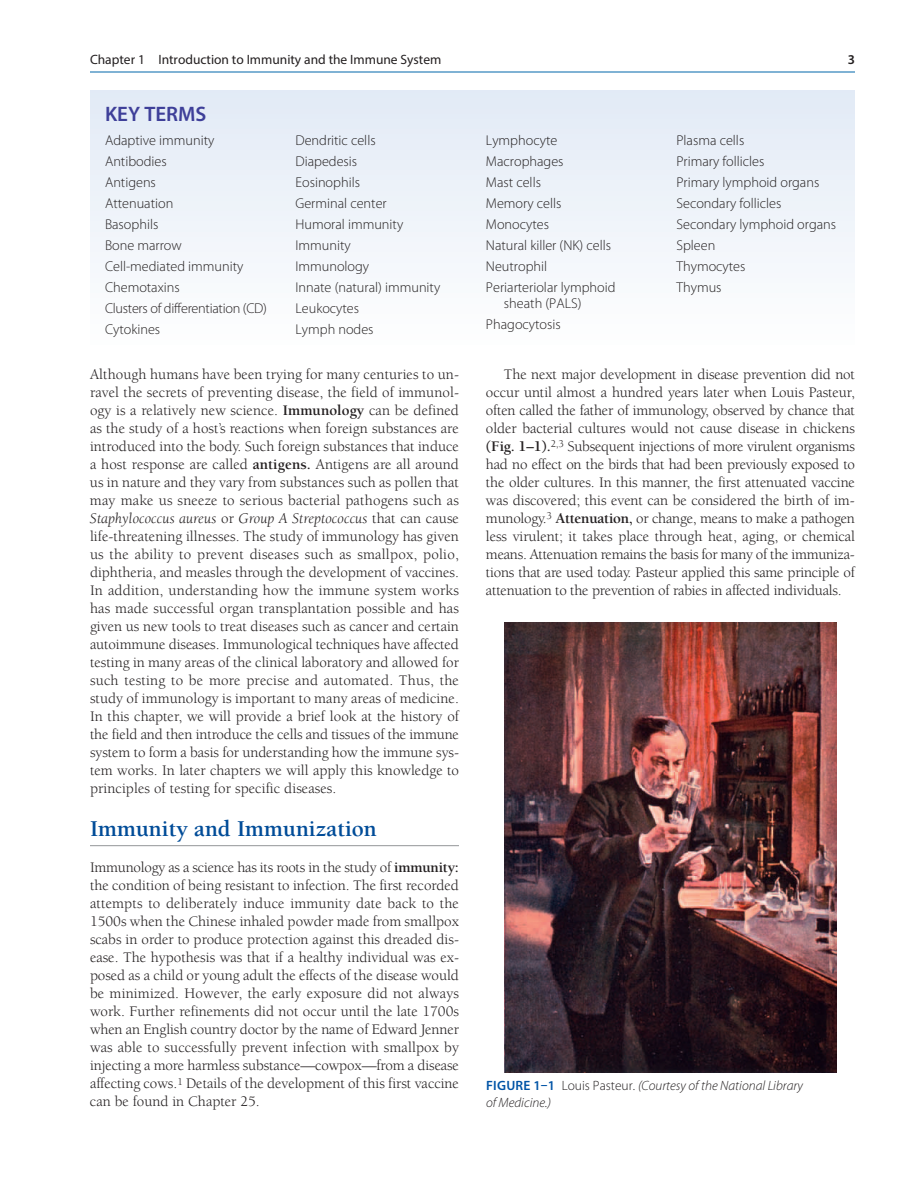
<style>
.page{position:relative;width:918px;height:1188px;background:#fff}
.page>*{position:absolute;margin:0;border:0;box-sizing:border-box;transform-origin:0 0}
.t1{font:700 23.25px "Berkeley";color:#014c98}
.t2{font:600 21px "Myriad Pro";color:#3e3f99}
.t3{font:15px/18px "Berkeley";color:#231f20;text-align:justify}
.t4{font:300 14.25px/21px "Myriad Pro";color:#231f20}
.t5{font:italic 300 13.5px/16.5px "Myriad Pro";color:#231f20}
.t6{font:13.5px "Myriad Pro";color:#231f20}
.t7{font:600 13.5px "Myriad Pro";color:#231f20}
.s1{font-weight:700}
.s2{font-style:italic}
.s3{font-weight:600;font-style:normal;color:#0154a6}
.s4{font-style:normal}
</style>
<div class="page">
<hr style="left:90px;top:845px;width:369px;height:1px;background:#939598">
<hr style="left:90px;top:72px;width:765px;height:1px;background:#0067aa">
<div style="left:90px;top:90px;width:765px;height:259px;background:linear-gradient(to right,#f0f4fa,#f0f4fa)"></div>
<img style="left:504px;top:622px;width:333px;height:450px">
<p class="t6" style="left:90px;top:51px;width:353px">Chapter 1 Introduction to Immunity and the Immune System</p>
<p class="t7" style="left:848px;top:51px;width:9px">3</p>
<p class="t2" style="left:105px;top:100px;width:103px">KEY TERMS</p>
<p class="t4" style="left:105px;top:131px;width:163px">Adaptive immunity<br>Antibodies<br>Antigens<br>Attenuation<br>Basophils<br>Bone marrow<br>Cell-mediated immunity<br>Chemotaxins<br>Clusters of differentiation (CD)<br>Cytokines</p>
<p class="t4" style="left:295px;top:131px;width:146px">Dendritic cells<br>Diapedesis<br>Eosinophils<br>Germinal center<br>Humoral immunity<br>Immunity<br>Immunology<br>Innate (natural) immunity<br>Leukocytes<br>Lymph nodes</p>
<p class="t4" style="left:486px;top:131px;width:131px">Lymphocyte<br>Macrophages<br>Mast cells<br>Memory cells<br>Monocytes<br>Natural killer (NK) cells<br>Neutrophil<br>Periarteriolar lymphoid</p>
<p class="t4" style="left:676px;top:131px;width:161px">Plasma cells<br>Primary follicles<br>Primary lymphoid organs<br>Secondary follicles<br>Secondary lymphoid organs<br>Spleen<br>Thymocytes<br>Thymus</p>
<p class="t4" style="left:486px;top:294px;width:97px;text-indent:18px">sheath (PALS)<br>Phagocytosis</p>
<p class="t3" style="left:90px;top:366px;width:371px">Although humans have been trying for many centuries to un&shy;ravel the secrets of preventing disease, the field of immunol&shy;ogy is a relatively new science. <span class="s1">Immunology</span> can be defined as the study of a host’s reactions when foreign substances are introduced into the body. Such foreign substances that induce a host response are called <span class="s1">antigens.</span> Antigens are all around us in nature and they vary from substances such as pollen that may make us sneeze to serious bacterial pathogens such as <span class="s2">Staphylococcus aureus</span> or <span class="s2">Group A Streptococcus</span> that can cause life-threatening illnesses. The study of immunology has given us the ability to prevent diseases such as smallpox, polio, diphtheria, and measles through the development of vaccines.<br>In addition, understanding how the immune system works has made successful organ transplantation possible and has given us new tools to treat diseases such as cancer and certain autoimmune diseases. Immunological techniques have affected testing in many areas of the clinical laboratory and allowed for such testing to be more precise and automated. Thus, the study of immunology is important to many areas of medicine.<br>In this chapter, we will provide a brief look at the history of the field and then introduce the cells and tissues of the immune system to form a basis for understanding how the immune sys&shy;tem works. In later chapters we will apply this knowledge to principles of testing for specific diseases.</p>
<p class="t1" style="left:90px;top:820px;width:288px">Immunity and Immunization</p>
<p class="t3" style="left:90px;top:860px;width:371px">Immunology as a science has its roots in the study of <span class="s1">immunity: </span>the condition of being resistant to infection. The first recorded attempts to deliberately induce immunity date back to the 1500s when the Chinese inhaled powder made from smallpox scabs in order to produce protection against this dreaded dis&shy;ease. The hypothesis was that if a healthy individual was ex&shy;posed as a child or young adult the effects of the disease would be minimized. However, the early exposure did not always work. Further refinements did not occur until the late 1700s when an English country doctor by the name of Edward Jenner was able to successfully prevent infection with smallpox by injecting a more harmless substance—cowpox—from a disease affecting cows.<sup>1</sup> Details of the development of this first vaccine can be found in Chapter 25.</p>
<p class="t3" style="left:486px;top:366px;width:371px;text-indent:18px">The next major development in disease prevention did not occur until almost a hundred years later when Louis Pasteur, often called the father of immunology, observed by chance that older bacterial cultures would not cause disease in chickens <span class="s1">(Fig. 1–1).</span><sup>2,3</sup> Subsequent injections of more virulent organisms had no effect on the birds that had been previously exposed to the older cultures. In this manner, the first attenuated vaccine was discovered; this event can be considered the birth of im&shy;munology.<sup>3</sup> <span class="s1">Attenuation,</span> or change, means to make a pathogen less virulent; it takes place through heat, aging, or chemical means. Attenuation remains the basis for many of the immuniza&shy;tions that are used today. Pasteur applied this same principle of attenuation to the prevention of rabies in affected individuals.</p>
<p class="t5" style="left:486px;top:1077px;width:318px"><span class="s3">FIGURE 1–1</span> <span class="s4">Louis Pasteur.</span> (Courtesy of the National Library of Medicine.)</p>
</div>
